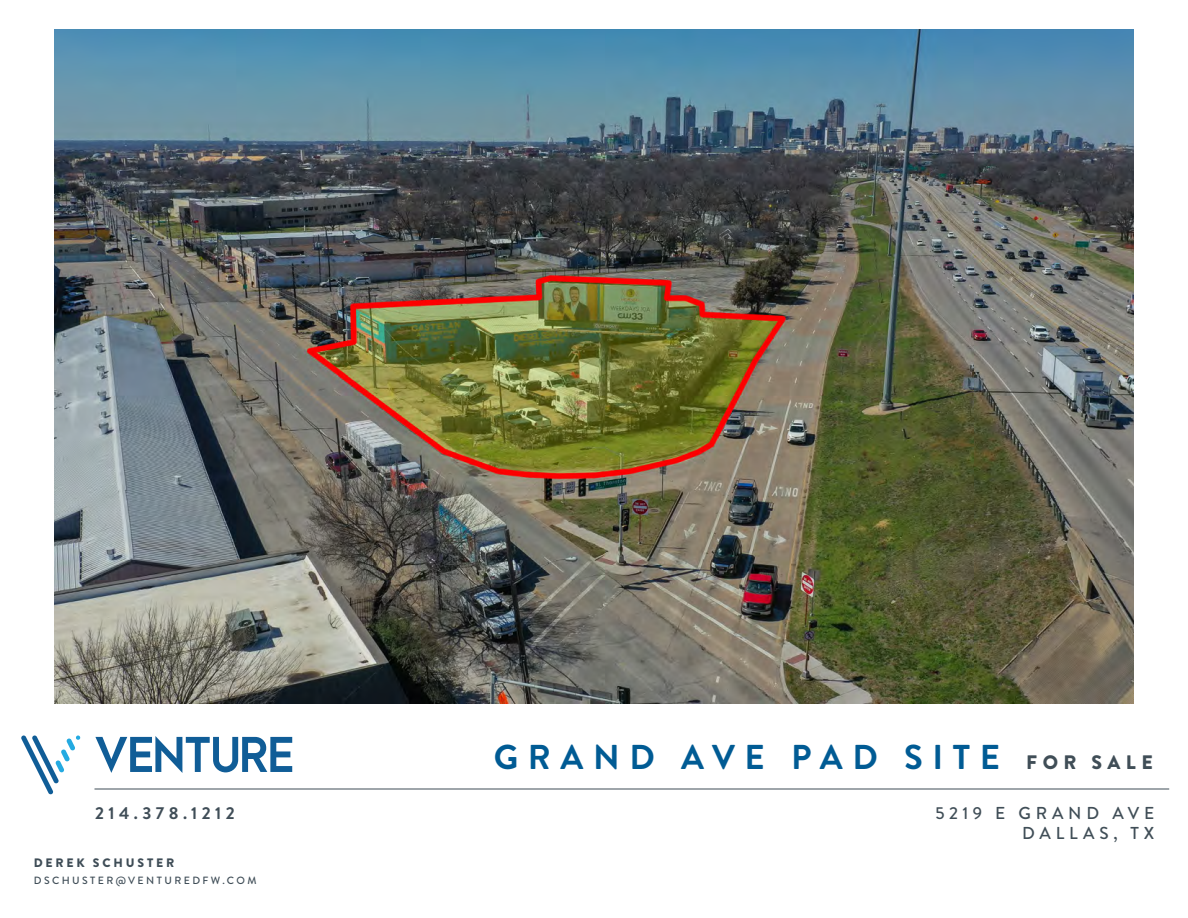
<style>
.page{position:relative;width:1188px;height:918px;background:#fff}
.page>*{position:absolute;margin:0;border:0;box-sizing:border-box;transform-origin:0 0}
.t1{font:700 34.5px "Brandon Grotesque";letter-spacing:.28em;color:#005b94}
.t2{font:500 17.25px/20.7px "Brandon Grotesque";letter-spacing:.28em;color:#404e57;text-align:right}
.t3{font:700 17.25px "Brandon Grotesque";letter-spacing:.26em;color:#3f4d57}
.t4{font:900 12.3px "Brandon Grotesque";letter-spacing:.23em;color:#3f4d57}
.t5{font:500 10.5px "Brandon Grotesque";letter-spacing:.23em;color:#3f4d57}
.s1{font-weight:900;font-size:19.5px;color:#404e57}
</style>
<div class="page">
<hr style="left:94px;top:789px;width:1075px;height:1px;background:#3f4d57">
<svg style="left:21px;top:736px;width:60px;height:59px"></svg>
<svg style="left:95px;top:736px;width:197px;height:37px"></svg>
<img style="left:54px;top:29px;width:1080px;height:675px">
<p class="t3" style="left:95px;top:801px;width:141px">214.378.1212</p>
<p class="t4" style="left:34px;top:854px;width:142px">DEREK SCHUSTER</p>
<p class="t5" style="left:34px;top:873px;width:224px">DSCHUSTER@VENTUREDFW.COM</p>
<p class="t1" style="left:494px;top:733px;width:661px">GRAND AVE PAD SITE <span class="s1">FOR SALE</span></p>
<p class="t2" style="left:936px;top:803px;width:220px">5219 E GRAND AVE<br>DALLAS, TX</p>
</div>
